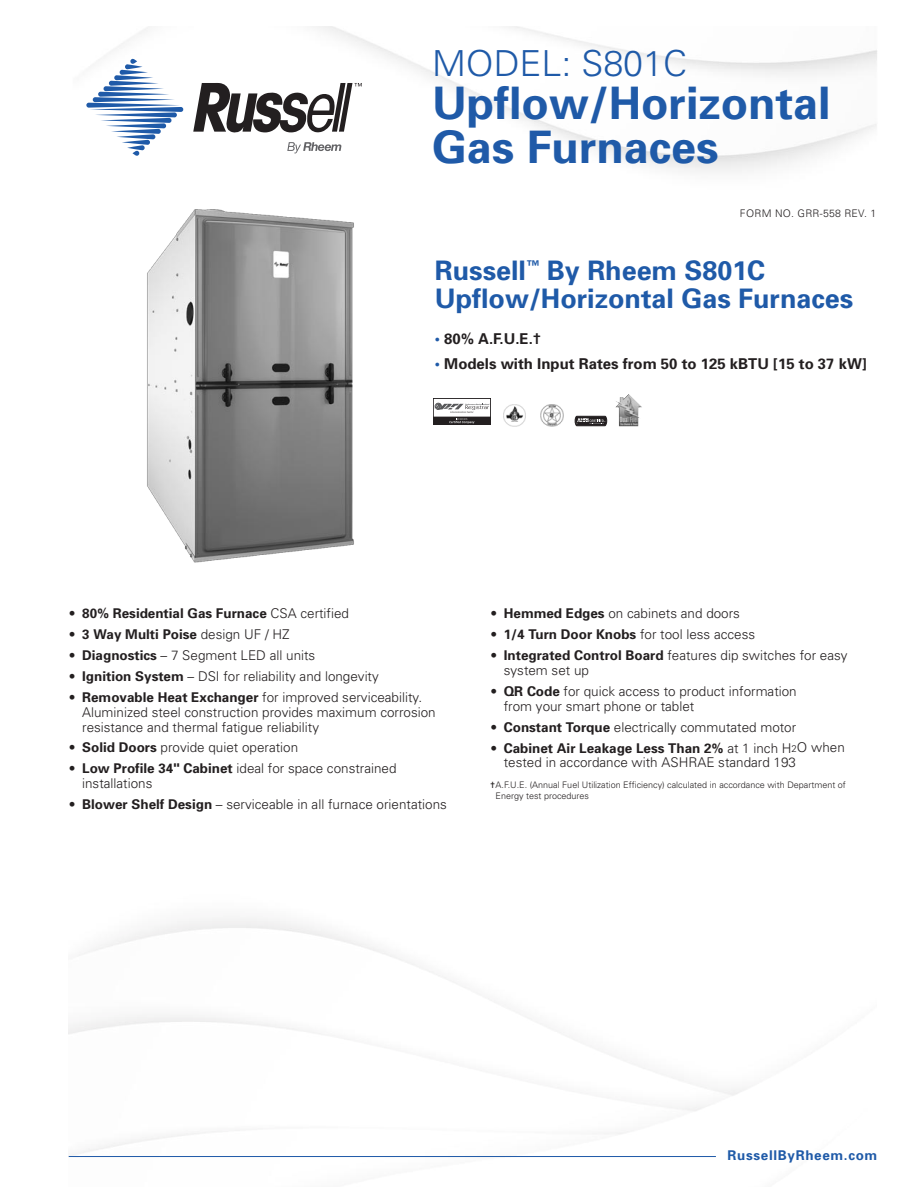
<style>
.page{position:relative;width:918px;height:1188px;background:#fff}
.page>*{position:absolute;margin:0;border:0;box-sizing:border-box;transform-origin:0 0}
.t1{font:700 44.85px/43.3px "Univers";color:#1f5aa8}
.t2{font:300 35.85px "Univers 45";color:#1f5aa8}
.t3{font:700 26.85px/28.3px "Univers";color:#1f5aa8}
.t4{font:700 15px "Univers";color:#231f20}
.t5{font:300 13.5px/15px "Univers 45";color:#231f20}
.t6{font:700 13.5px "Univers";color:#231f20}
.t7{font:700 13.5px "Univers";letter-spacing:.05em;color:#1f5aa8}
.t8{font:300 10.5px "Univers 45";letter-spacing:.025em;color:#231f20}
.t9{font:300 9px/10.5px "Univers 45";color:#231f20}
.s1{color:#1f5aa8}
.s2{font-family:"Helvetica Neue";font-weight:400}
.s3{font-family:"Univers 45";font-weight:300}
.s4{font-family:"Univers";font-weight:700}
.s5{font-size:9.75px}
</style>
<div class="page">
<hr style="left:69px;top:1156px;width:647px;height:1px;background:#1f5aa8">
<svg style="left:86px;top:103px;width:94px;height:5px"></svg>
<svg style="left:93px;top:97px;width:82px;height:5px"></svg>
<svg style="left:98px;top:92px;width:71px;height:5px"></svg>
<svg style="left:104px;top:86px;width:60px;height:5px"></svg>
<svg style="left:109px;top:81px;width:50px;height:5px"></svg>
<svg style="left:114px;top:75px;width:39px;height:5px"></svg>
<svg style="left:120px;top:70px;width:28px;height:5px"></svg>
<svg style="left:125px;top:64px;width:18px;height:5px"></svg>
<svg style="left:130px;top:59px;width:7px;height:5px"></svg>
<svg style="left:90px;top:107px;width:93px;height:5px"></svg>
<svg style="left:95px;top:112px;width:82px;height:5px"></svg>
<svg style="left:100px;top:118px;width:72px;height:5px"></svg>
<svg style="left:106px;top:123px;width:60px;height:5px"></svg>
<svg style="left:111px;top:129px;width:50px;height:5px"></svg>
<svg style="left:116px;top:134px;width:39px;height:5px"></svg>
<svg style="left:122px;top:140px;width:28px;height:5px"></svg>
<svg style="left:127px;top:145px;width:18px;height:5px"></svg>
<svg style="left:133px;top:151px;width:6px;height:5px"></svg>
<svg style="left:287px;top:142px;width:54px;height:11px"></svg>
<svg style="left:193px;top:83px;width:169px;height:50px"></svg>
<img style="left:504px;top:404px;width:22px;height:23px">
<div style="left:433px;top:398px;width:58px;height:27px;border:1px solid #231f20"></div>
<svg style="left:434px;top:403px;width:57px;height:20px"></svg>
<div style="left:433px;top:417px;width:58px;height:8px;border:1px solid #231f20"></div>
<img style="left:540px;top:404px;width:23px;height:23px">
<svg style="left:575px;top:416px;width:32px;height:10px"></svg>
<img style="left:615px;top:394px;width:27px;height:33px">
<img style="left:147px;top:209px;width:208px;height:354px">
<p class="t2" style="left:432px;top:50px;width:257px">MODEL: S801C</p>
<p class="t1" style="left:432px;top:86px;width:400px">Upflow/Horizontal<br>Gas Furnaces</p>
<p class="t8" style="left:740px;top:210px;width:138px">FORM NO. GRR-558 REV. 1</p>
<p class="t3" style="left:435px;top:259px;width:420px">Russell<sup>™</sup> By Rheem S801C<br>Upflow/Horizontal Gas Furnaces</p>
<p class="t4" style="left:435px;top:333px;width:108px"><span class="s1">•</span> 80% A.F.U.E.†</p>
<p class="t4" style="left:435px;top:358px;width:434px"><span class="s1">•</span> Models with Input Rates from 50 to 125 kBTU [15 to 37 kW]</p>
<p class="t6" style="left:69px;top:608px;width:282px"><span class="s2">•</span> 80% Residential Gas Furnace <span class="s3">CSA certified</span></p>
<p class="t6" style="left:69px;top:629px;width:222px"><span class="s2">•</span> 3 Way Multi Poise <span class="s3">design UF / HZ</span></p>
<p class="t5" style="left:69px;top:649px;width:248px"><span class="s2">•</span> <span class="s4">Diagnostics</span> – 7 Segment LED all units</p>
<p class="t5" style="left:69px;top:670px;width:312px"><span class="s2">•</span> <span class="s4">Ignition System</span> – DSI for reliability and longevity</p>
<p class="t5" style="left:82px;top:691px;width:355px;text-indent:-13px"><span class="s2">•</span> <span class="s4">Removable Heat Exchanger</span> for improved serviceability.<br>Aluminized steel construction provides maximum corrosion resistance and thermal fatigue reliability</p>
<p class="t5" style="left:69px;top:741px;width:231px"><span class="s2">•</span> <span class="s4">Solid Doors</span> provide quiet operation</p>
<p class="t5" style="left:82px;top:762px;width:316px;text-indent:-13px"><span class="s2">•</span> <span class="s4">Low Profile 34" Cabinet</span> ideal for space constrained installations</p>
<p class="t5" style="left:69px;top:798px;width:380px"><span class="s2">•</span> <span class="s4">Blower Shelf Design</span> – serviceable in all furnace orientations</p>
<p class="t5" style="left:490px;top:607px;width:251px"><span class="s2">•</span> <span class="s4">Hemmed Edges</span> on cabinets and doors</p>
<p class="t5" style="left:490px;top:628px;width:266px"><span class="s2">•</span> <span class="s4">1/4 Turn Door Knobs</span> for tool less access</p>
<p class="t5" style="left:504px;top:649px;width:345px;text-indent:-13px"><span class="s2">•</span> <span class="s4">Integrated Control Board</span> features dip switches for easy system set up</p>
<p class="t5" style="left:504px;top:685px;width:294px;text-indent:-13px"><span class="s2">•</span> <span class="s4">QR Code</span> for quick access to product information from your smart phone or tablet</p>
<p class="t5" style="left:490px;top:720px;width:307px"><span class="s2">•</span> <span class="s4">Constant Torque</span> electrically commutated motor</p>
<p class="t5" style="left:504px;top:742px;width:342px;text-indent:-13px"><span class="s2">•</span> <span class="s4">Cabinet Air Leakage Less Than 2%</span> at 1 inch H<span class="s5">2</span>O when tested in accordance with ASHRAE standard 193</p>
<p class="t9" style="left:496px;top:781px;width:352px;text-indent:-5px">✝A.F.U.E. (Annual Fuel Utilization Efficiency) calculated in accordance with Department of<br>Energy test procedures</p>
<p class="t7" style="left:728px;top:1151px;width:151px">RussellByRheem.com</p>
</div>
